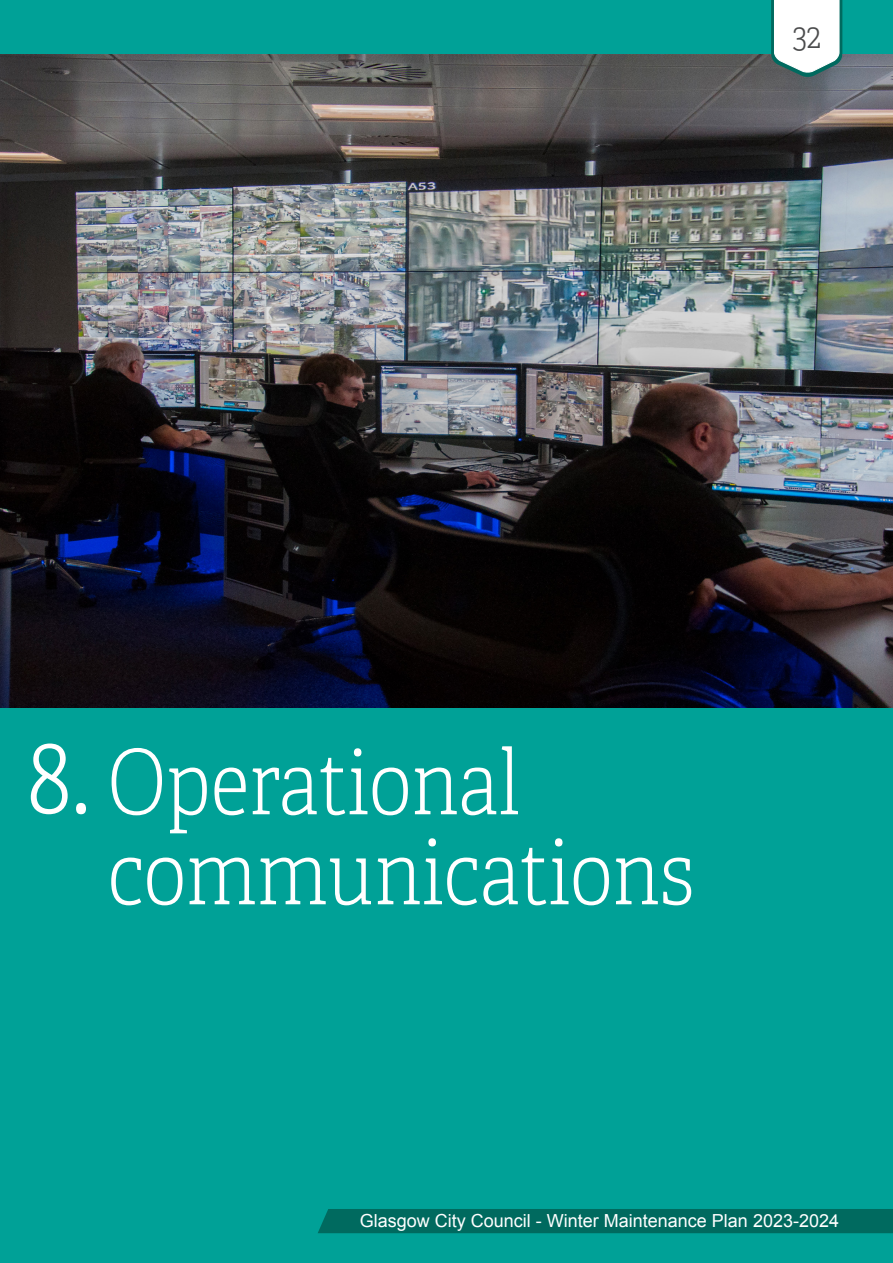
<style>
.page{position:relative;width:893px;height:1263px;background:#fff}
.page>*{position:absolute;margin:0;border:0;box-sizing:border-box;transform-origin:0 0}
.Main_heading{font:100 108px "Adelle Condensed";color:#fff}
.Main_heading-2{font:100 90px/90px "Adelle Condensed";color:#fff}
.t1{font:100 36px "Adelle Condensed";color:#231f20}
.t2{font:18px "Arial";color:#fff}
</style>
<div class="page">
<div style="left:0;top:0;width:893px;height:54px;background:#00a197"></div>
<img style="left:0;top:54px;width:893px;height:654px">
<div style="left:0;top:708px;width:893px;height:555px;background:#00a197"></div>
<svg style="left:771px;top:0;width:71px;height:77px;background:#d2dfde"></svg>
<div style="left:318px;top:1209px;width:575px;height:24px;background:#006a5f"></div>
<h3 class="t1" style="left:793px;top:14px;width:30px">32</h3>
<p class="Main_heading" style="left:27px;top:710px;width:65px">8.</p>
<p class="Main_heading-2" style="left:108px;top:740px;width:588px">Operational communications</p>
<p class="t2" style="left:360px;top:1209px;width:481px">Glasgow City Council - Winter Maintenance Plan 2023-2024</p>
</div>
